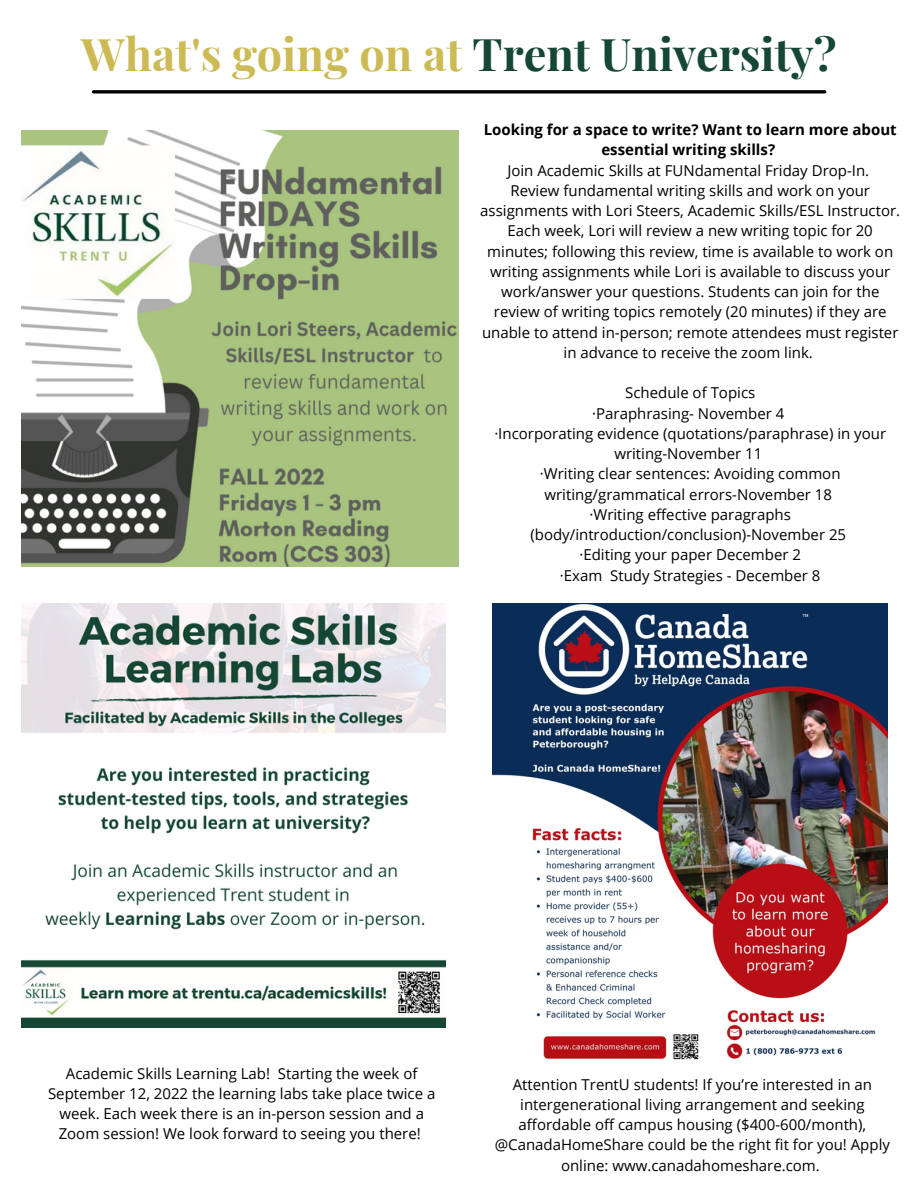
<style>
.page{position:relative;width:918px;height:1188px;background:#fff}
.page>*{position:absolute;margin:0;border:0;box-sizing:border-box;transform-origin:0 0}
.t1{font:700 45px "Playfair Display";color:#154734}
.t2{font:15px/20.2px "Open Sans";color:#010101;text-align:center}
.t3{font:700 15px/20.2px "Open Sans";color:#010101;text-align:center}
.s1{color:#cb5}
</style>
<div class="page">
<svg style="left:93px;top:90px;width:732px;height:4px;background:#282828"></svg>
<img style="left:22px;top:604px;width:423px;height:423px">
<img style="left:493px;top:604px;width:395px;height:455px">
<img style="left:22px;top:130px;width:436px;height:437px">
<h1 class="t1" style="left:81px;top:22px;width:757px"><span class="s1">What's going on at</span> Trent University?</h1>
<p class="t3" style="left:484px;top:119px;width:414px">Looking for a space to write? Want to learn more about essential writing skills?</p>
<p class="t2" style="left:480px;top:160px;width:421px">Join Academic Skills at FUNdamental Friday Drop-In.<br>Review fundamental writing skills and work on your assignments with Lori Steers, Academic Skills/ESL Instructor.<br>Each week, Lori will review a new writing topic for 20 minutes; following this review, time is available to work on writing assignments while Lori is available to discuss your work/answer your questions. Students can join for the review of writing topics remotely (20 minutes) if they are unable to attend in-person; remote attendees must register in advance to receive the zoom link.</p>
<p class="t2" style="left:494px;top:382px;width:393px">Schedule of Topics<br>·Paraphrasing- November 4<br>·Incorporating evidence (quotations/paraphrase) in your writing-November 11<br>·Writing clear sentences: Avoiding common writing/grammatical errors-November 18<br>·Writing effective paragraphs (body/introduction/conclusion)-November 25<br>·Editing your paper December 2<br>·Exam Study Strategies - December 8</p>
<p class="t2" style="left:48px;top:1063px;width:389px">Academic Skills Learning Lab! Starting the week of September 12, 2022 the learning labs take place twice a week. Each week there is an in-person session and a Zoom session! We look forward to seeing you there!</p>
<p class="t2" style="left:495px;top:1074px;width:397px">Attention TrentU students! If you’re interested in an intergenerational living arrangement and seeking affordable off campus housing ($400-600/month), @CanadaHomeShare could be the right fit for you! Apply online: www.canadahomeshare.com.</p>
</div>
